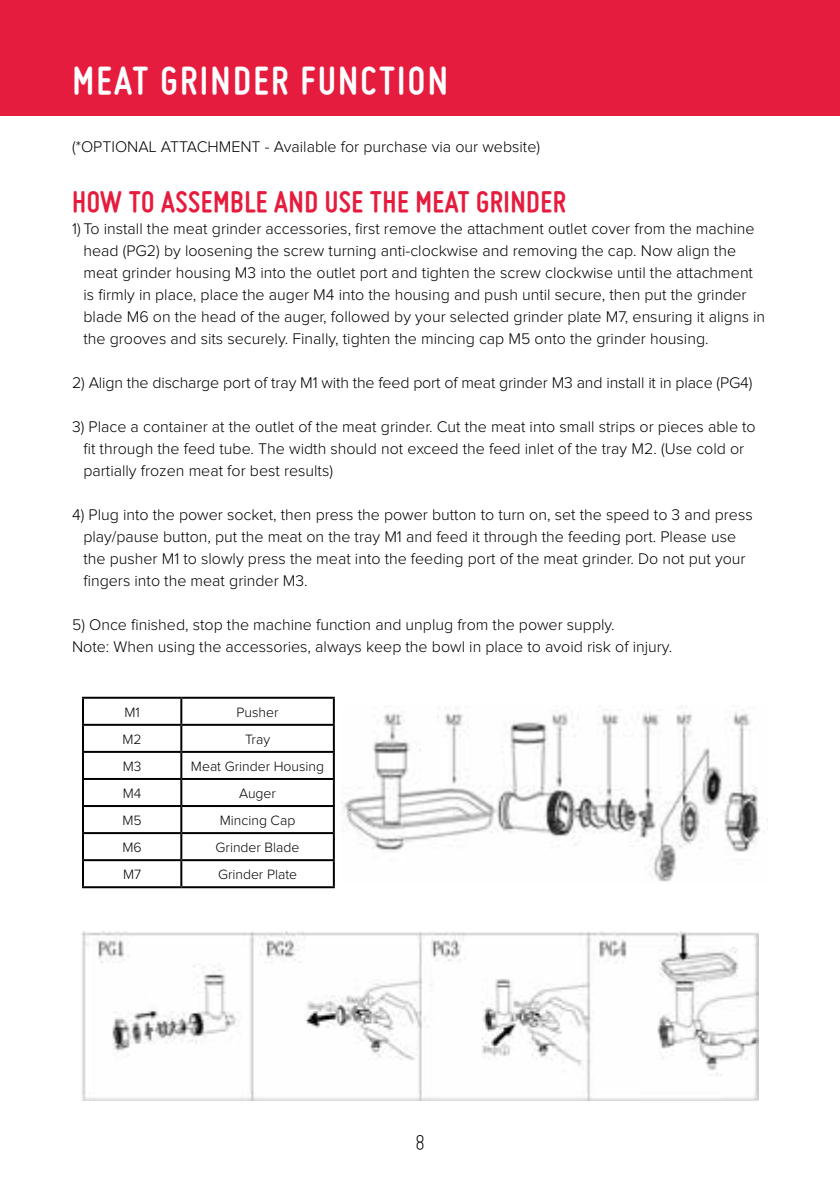
<style>
.page{position:relative;width:840px;height:1191px;background:#fff}
.page>*{position:absolute;margin:0;border:0;box-sizing:border-box;transform-origin:0 0}
.t1{font:700 42px "Miso";letter-spacing:.055em;color:#fff}
.t2{font:700 32px "Miso";letter-spacing:.015em;color:#e61c3e}
.t3{font:300 24px "Miso";color:#000}
.t4{font:300 16px/22px "Proxima Nova";color:#000}
.t5{font:300 14px "Proxima Nova";color:#000}
</style>
<div class="page">
<div style="left:0;top:0;width:839px;height:116px;background:#e61c3f"></div>
<hr style="left:82px;top:696px;width:99px;height:2px;background:#000">
<hr style="left:82px;top:698px;width:2px;height:26px;background:#000">
<hr style="left:181px;top:696px;width:153px;height:2px;background:#000">
<hr style="left:180px;top:698px;width:2px;height:26px;background:#000">
<hr style="left:332px;top:698px;width:2px;height:26px;background:#000">
<hr style="left:82px;top:724px;width:99px;height:2px;background:#000">
<hr style="left:82px;top:726px;width:2px;height:25px;background:#000">
<hr style="left:181px;top:724px;width:153px;height:2px;background:#000">
<hr style="left:180px;top:726px;width:2px;height:25px;background:#000">
<hr style="left:332px;top:726px;width:2px;height:25px;background:#000">
<hr style="left:82px;top:751px;width:99px;height:2px;background:#000">
<hr style="left:82px;top:753px;width:2px;height:25px;background:#000">
<hr style="left:181px;top:751px;width:153px;height:2px;background:#000">
<hr style="left:180px;top:753px;width:2px;height:25px;background:#000">
<hr style="left:332px;top:753px;width:2px;height:25px;background:#000">
<hr style="left:82px;top:778px;width:99px;height:2px;background:#000">
<hr style="left:82px;top:780px;width:2px;height:25px;background:#000">
<hr style="left:181px;top:778px;width:153px;height:2px;background:#000">
<hr style="left:180px;top:780px;width:2px;height:25px;background:#000">
<hr style="left:332px;top:780px;width:2px;height:25px;background:#000">
<hr style="left:82px;top:805px;width:99px;height:2px;background:#000">
<hr style="left:82px;top:807px;width:2px;height:25px;background:#000">
<hr style="left:181px;top:805px;width:153px;height:2px;background:#000">
<hr style="left:180px;top:807px;width:2px;height:25px;background:#000">
<hr style="left:332px;top:807px;width:2px;height:25px;background:#000">
<hr style="left:82px;top:832px;width:99px;height:2px;background:#000">
<hr style="left:82px;top:834px;width:2px;height:25px;background:#000">
<hr style="left:181px;top:832px;width:153px;height:2px;background:#000">
<hr style="left:180px;top:834px;width:2px;height:25px;background:#000">
<hr style="left:332px;top:834px;width:2px;height:25px;background:#000">
<hr style="left:82px;top:859px;width:99px;height:2px;background:#000">
<hr style="left:82px;top:861px;width:2px;height:25px;background:#000">
<hr style="left:181px;top:859px;width:153px;height:2px;background:#000">
<hr style="left:180px;top:861px;width:2px;height:25px;background:#000">
<hr style="left:332px;top:861px;width:2px;height:25px;background:#000">
<hr style="left:82px;top:886px;width:99px;height:2px;background:#000">
<hr style="left:181px;top:886px;width:153px;height:2px;background:#000">
<img style="left:341px;top:705px;width:420px;height:177px">
<img style="left:82px;top:931px;width:675px;height:169px">
<h1 class="t1" style="left:72px;top:57px;width:377px">MEAT GRINDER FUNCTION</h1>
<p class="t4" style="left:72px;top:136px;width:469px">(*OPTIONAL ATTACHMENT - Available for purchase via our website)</p>
<h2 class="t2" style="left:72px;top:184px;width:495px">HOW TO ASSEMBLE AND USE THE MEAT GRINDER</h2>
<p class="t4" style="left:83px;top:218px;width:683px;text-indent:-11px">1) To install the meat grinder accessories, first remove the attachment outlet cover from the machine head (PG2) by loosening the screw turning anti-clockwise and removing the cap. Now align the meat grinder housing M3 into the outlet port and tighten the screw clockwise until the attachment is firmly in place, place the auger M4 into the housing and push until secure, then put the grinder blade M6 on the head of the auger, followed by your selected grinder plate M7, ensuring it aligns in the grooves and sits securely. Finally, tighten the mincing cap M5 onto the grinder housing.</p>
<p class="t4" style="left:72px;top:372px;width:681px">2) Align the discharge port of tray M1 with the feed port of meat grinder M3 and install it in place (PG4)</p>
<p class="t4" style="left:83px;top:416px;width:673px;text-indent:-11px">3) Place a container at the outlet of the meat grinder. Cut the meat into small strips or pieces able to fit through the feed tube. The width should not exceed the feed inlet of the tray M2. (Use cold or partially frozen meat for best results)</p>
<p class="t4" style="left:83px;top:504px;width:670px;text-indent:-11px">4) Plug into the power socket, then press the power button to turn on, set the speed to 3 and press play/pause button, put the meat on the tray M1 and feed it through the feeding port. Please use the pusher M1 to slowly press the meat into the feeding port of the meat grinder. Do not put your fingers into the meat grinder M3.</p>
<p class="t4" style="left:72px;top:614px;width:601px">5) Once finished, stop the machine function and unplug from the power supply.<br>Note: When using the accessories, always keep the bowl in place to avoid risk of injury.</p>
<p class="t5" style="left:124px;top:704px;width:17px">M1</p>
<p class="t5" style="left:236px;top:704px;width:43px">Pusher</p>
<p class="t5" style="left:122px;top:731px;width:21px">M2</p>
<p class="t5" style="left:245px;top:731px;width:27px">Tray</p>
<p class="t5" style="left:123px;top:758px;width:20px">M3</p>
<p class="t5" style="left:191px;top:758px;width:135px">Meat Grinder Housing</p>
<p class="t5" style="left:123px;top:785px;width:20px">M4</p>
<p class="t5" style="left:239px;top:785px;width:38px">Auger</p>
<p class="t5" style="left:122px;top:812px;width:21px">M5</p>
<p class="t5" style="left:220px;top:812px;width:77px">Mincing Cap</p>
<p class="t5" style="left:122px;top:839px;width:21px">M6</p>
<p class="t5" style="left:215px;top:839px;width:85px">Grinder Blade</p>
<p class="t5" style="left:123px;top:867px;width:20px">M7</p>
<p class="t5" style="left:218px;top:867px;width:81px">Grinder Plate</p>
<h3 class="t3" style="left:415px;top:1129px;width:11px">8</h3>
</div>
